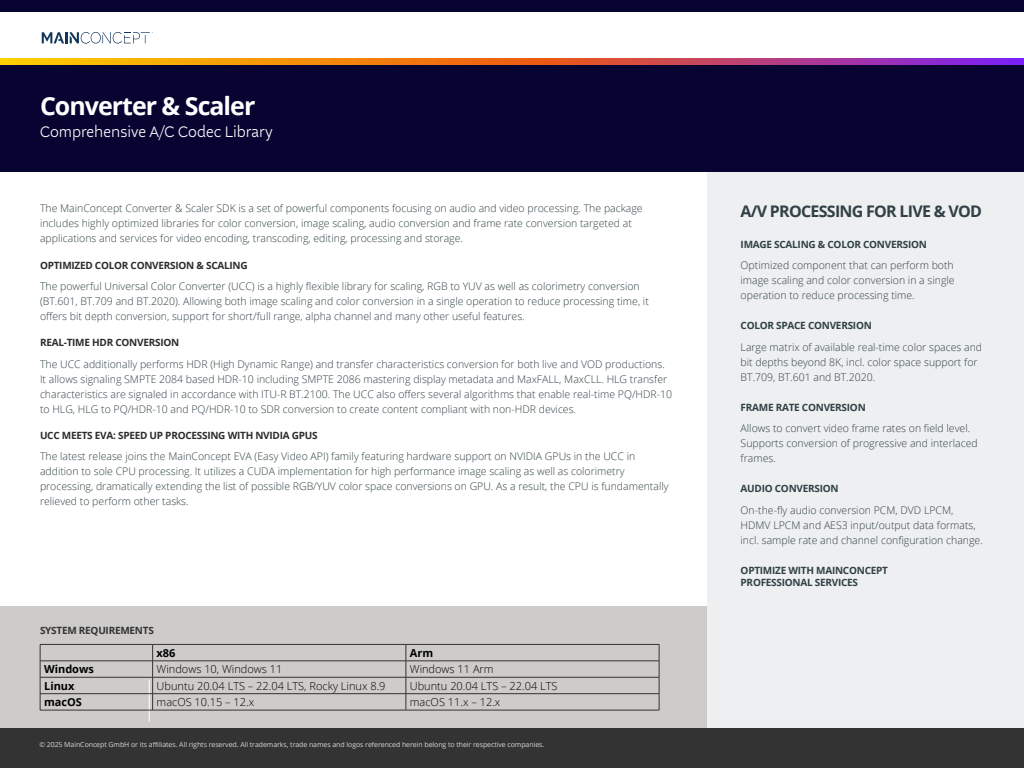
<style>
.page{position:relative;width:1024px;height:768px;background:#fff}
.page>*{position:absolute;margin:0;border:0;box-sizing:border-box;transform-origin:0 0}
.Subheader{font:700 25px "Open Sans";letter-spacing:-.04em;color:#fff}
.Subheader-2{font:300 16px "Altivo";color:#fff;scale:.9 1}
.Subheader-3{font:700 16px "Open Sans";letter-spacing:-.045em;color:#304045}
.t1{font:300 11px "Open Sans";color:#000}
.t2{font:700 11px "Open Sans";color:#000}
.Subheader-4{font:300 10.5px/15px "Open Sans";color:#304045}
.Subheader-5{font:700 10px/12px "Open Sans";letter-spacing:-.025em;color:#304045}
.Subheader-6{font:700 10px "Open Sans";letter-spacing:-.025em;color:#2b2c2b}
.Subheader-7{font:700 10px "Open Sans";letter-spacing:-.025em;color:#333}
.t3{font:7px "Open Sans";letter-spacing:-.01em;color:#fff}
</style>
<div class="page">
<div style="left:0;top:59px;width:1024px;height:113px;background:#080432"></div>
<svg style="left:42px;top:32px;width:111px;height:12px"></svg>
<div style="left:0;top:0;width:1024px;height:12px;background:#080432"></div>
<svg style="left:0;top:59px;width:1024px;height:5px;background:#d66b44"></svg>
<div style="left:0;top:606px;width:1024px;height:122px;background:#ceccca"></div>
<div style="left:708px;top:173px;width:316px;height:555px;background:#edeff0"></div>
<div style="left:0;top:728px;width:1024px;height:40px;background:#333"></div>
<hr style="left:149px;top:680px;width:1px;height:42px;background:#fff">
<svg style="left:152px;top:645px;width:1px;height:65px"></svg>
<hr style="left:40px;top:644px;width:113px;height:1px;background:#333">
<hr style="left:153px;top:644px;width:253px;height:1px;background:#333">
<hr style="left:406px;top:644px;width:253px;height:1px;background:#333">
<hr style="left:40px;top:694px;width:113px;height:1px;background:#333">
<svg style="left:40px;top:645px;width:1px;height:65px"></svg>
<hr style="left:153px;top:694px;width:253px;height:1px;background:#333">
<hr style="left:406px;top:694px;width:253px;height:1px;background:#333">
<svg style="left:406px;top:645px;width:1px;height:65px"></svg>
<svg style="left:659px;top:645px;width:1px;height:65px"></svg>
<hr style="left:40px;top:710px;width:113px;height:1px;background:#333">
<hr style="left:153px;top:710px;width:253px;height:1px;background:#333">
<hr style="left:406px;top:710px;width:253px;height:1px;background:#333">
<hr style="left:40px;top:661px;width:113px;height:1px;background:#333">
<hr style="left:153px;top:661px;width:253px;height:1px;background:#333">
<hr style="left:406px;top:661px;width:253px;height:1px;background:#333">
<hr style="left:40px;top:677px;width:113px;height:1px;background:#333">
<hr style="left:153px;top:677px;width:253px;height:1px;background:#333">
<hr style="left:406px;top:677px;width:253px;height:1px;background:#333">
<p class="Subheader" style="left:40px;top:88px;width:217px">Converter &amp; Scaler</p>
<p class="Subheader-2" style="left:40px;top:122px;width:260px">Comprehensive A/C Codec Library</p>
<p class="Subheader-4" style="left:40px;top:201px;width:604px">The MainConcept Converter &amp; Scaler SDK is a set of powerful components focusing on audio and video processing. The package includes highly optimized libraries for color conversion, image scaling, audio conversion and frame rate conversion targeted at applications and services for video encoding, transcoding, editing, processing and storage.</p>
<p class="Subheader-6" style="left:40px;top:258px;width:209px">OPTIMIZED COLOR CONVERSION &amp; SCALING</p>
<p class="Subheader-4" style="left:40px;top:279px;width:610px">The powerful Universal Color Converter (UCC) is a highly flexible library for scaling, RGB to YUV as well as colorimetry conversion (BT.601, BT.709 and BT.2020). Allowing both image scaling and color conversion in a single operation to reduce processing time, it offers bit depth conversion, support for short/full range, alpha channel and many other useful features.</p>
<p class="Subheader-6" style="left:40px;top:336px;width:141px">REAL-TIME HDR CONVERSION</p>
<p class="Subheader-4" style="left:40px;top:356px;width:634px">The UCC additionally performs HDR (High Dynamic Range) and transfer characteristics conversion for both live and VOD productions.<br>It allows signaling SMPTE 2084 based HDR-10 including SMPTE 2086 mastering display metadata and MaxFALL, MaxCLL. HLG transfer characteristics are signaled in accordance with ITU-R BT.2100. The UCC also offers several algorithms that enable real-time PQ/HDR-10 to HLG, HLG to PQ/HDR-10 and PQ/HDR-10 to SDR conversion to create content compliant with non-HDR devices.</p>
<p class="Subheader-6" style="left:40px;top:428px;width:279px">UCC MEETS EVA: SPEED UP PROCESSING WITH NVIDIA GPUS</p>
<p class="Subheader-4" style="left:40px;top:449px;width:630px">The latest release joins the MainConcept EVA (Easy Video API) family featuring hardware support on NVIDIA GPUs in the UCC in addition to sole CPU processing. It utilizes a CUDA implementation for high performance image scaling as well as colorimetry processing, dramatically extending the list of possible RGB/YUV color space conversions on GPU. As a result, the CPU is fundamentally relieved to perform other tasks.</p>
<p class="Subheader-7" style="left:40px;top:623px;width:115px">SYSTEM REQUIREMENTS</p>
<p class="t2" style="left:157px;top:645px;width:20px">x86</p>
<p class="t2" style="left:410px;top:645px;width:25px">Arm</p>
<p class="t2" style="left:44px;top:662px;width:51px">Windows</p>
<p class="t1" style="left:157px;top:662px;width:127px">Windows 10, Windows 11</p>
<p class="t1" style="left:410px;top:662px;width:85px">Windows 11 Arm</p>
<p class="t2" style="left:44px;top:678px;width:32px">Linux</p>
<p class="t1" style="left:157px;top:678px;width:230px">Ubuntu 20.04 LTS – 22.04 LTS, Rocky Linux 8.9</p>
<p class="t1" style="left:410px;top:678px;width:149px">Ubuntu 20.04 LTS – 22.04 LTS</p>
<p class="t2" style="left:44px;top:694px;width:39px">macOS</p>
<p class="t1" style="left:157px;top:695px;width:99px">macOS 10.15 – 12.x</p>
<p class="t1" style="left:410px;top:695px;width:92px">macOS 11.x – 12.x</p>
<p class="t3" style="left:39px;top:740px;width:507px">© 2025 MainConcept GmbH or its affiliates. All rights reserved. All trademarks, trade names and logos referenced herein belong to their respective companies.</p>
<p class="Subheader-3" style="left:741px;top:200px;width:243px">A/V PROCESSING FOR LIVE &amp; VOD</p>
<p class="Subheader-5" style="left:741px;top:238px;width:188px">IMAGE SCALING &amp; COLOR CONVERSION</p>
<p class="Subheader-4" style="left:741px;top:257px;width:216px;text-align:justify">Optimized component that can perform both image scaling and color conversion in a single operation to reduce processing time.</p>
<p class="Subheader-5" style="left:741px;top:319px;width:133px">COLOR SPACE CONVERSION</p>
<p class="Subheader-4" style="left:741px;top:339px;width:243px">Large matrix of available real-time color spaces and bit depths beyond 8K, incl. color space support for<br>BT.709, BT.601 and BT.2020.</p>
<p class="Subheader-5" style="left:741px;top:401px;width:127px">FRAME RATE CONVERSION</p>
<p class="Subheader-4" style="left:741px;top:421px;width:239px">Allows to convert video frame rates on field level.<br>Supports conversion of progressive and interlaced frames.</p>
<p class="Subheader-5" style="left:741px;top:483px;width:100px">AUDIO CONVERSION</p>
<p class="Subheader-4" style="left:741px;top:502px;width:244px">On-the-fly audio conversion PCM, DVD LPCM,<br>HDMV LPCM and AES3 input/output data formats, incl. sample rate and channel configuration change.</p>
<p class="Subheader-5" style="left:741px;top:564px;width:149px">OPTIMIZE WITH MAINCONCEPT<br>PROFESSIONAL SERVICES</p>
</div>
